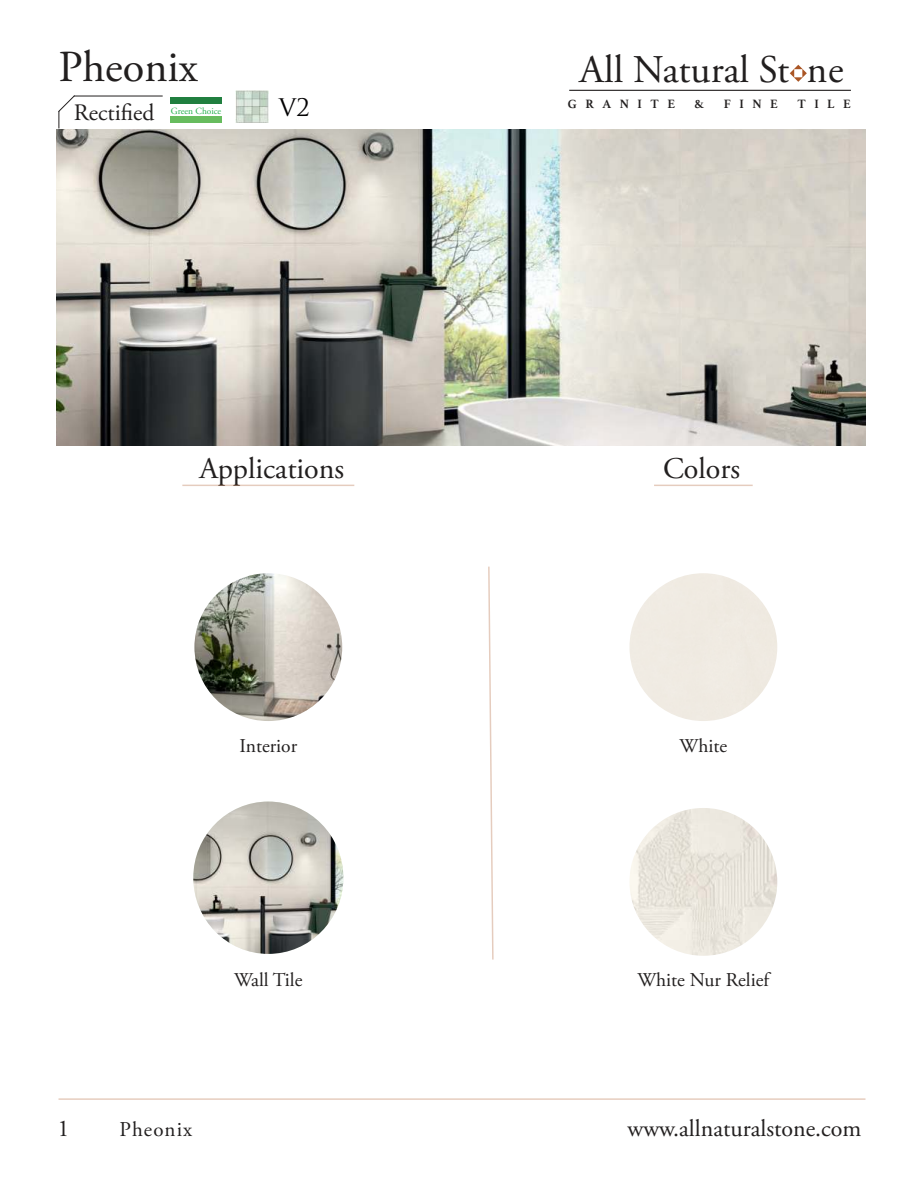
<style>
.page{position:relative;width:918px;height:1188px;background:#fff}
.page>*{position:absolute;margin:0;border:0;box-sizing:border-box;transform-origin:0 0}
.t1{font:44.25px "Adobe Garamond Pro";color:#221f1f}
.t2{font:39.15px "Adobe Garamond Pro";color:#221f1f}
.t3{font:30px "Adobe Garamond Pro";color:#221f1f}
.t4{font:24px "Adobe Garamond Pro";color:#221f1f}
.t5{font:23.55px "Adobe Garamond Pro";color:#221f1f}
.t6{font:23.55px "Trajan Pro 3";color:#020102}
.t7{font:21px "Adobe Garamond Pro";letter-spacing:.05em;color:#221f1f}
.t8{font:19.5px "Adobe Garamond Pro";color:#221f1f}
.t9{font:700 12.75px "Athelas";letter-spacing:.665em;color:#221f1f}
.t10{font:9.45px "Adobe Garamond Pro";color:#21af4a}
</style>
<div class="page">
<img style="left:629px;top:808px;width:148px;height:148px;border-radius:74px">
<img style="left:194px;top:573px;width:148px;height:148px;border-radius:74px">
<img style="left:193px;top:802px;width:150px;height:152px">
<svg style="left:488px;top:567px;width:6px;height:393px"></svg>
<hr style="left:182px;top:485px;width:172px;height:1px;background:#aa5625">
<hr style="left:58px;top:1098px;width:808px;height:2px;background:#aa5625">
<hr style="left:654px;top:485px;width:99px;height:1px;background:#aa5625">
<img style="left:57px;top:129px;width:808px;height:317px">
<hr style="left:569px;top:90px;width:282px;height:1px;background:#221f1f">
<svg style="left:790px;top:65px;width:17px;height:17px"></svg>
<svg style="left:58px;top:95px;width:18px;height:33px"></svg>
<hr style="left:74px;top:96px;width:89px;height:1px;background:#221f1f">
<div style="left:171px;top:116px;width:51px;height:7px;background:#67bc5e"></div>
<div style="left:171px;top:97px;width:51px;height:7px;background:#207f3f"></div>
<img style="left:236px;top:90px;width:32px;height:33px">
<h1 class="t1" style="left:58px;top:49px;width:141px">Pheonix</h1>
<p class="t5" style="left:74px;top:103px;width:82px">Rectified</p>
<p class="t6" style="left:279px;top:95px;width:32px">V2</p>
<p class="t10" style="left:171px;top:107px;width:52px">Green Choice</p>
<h2 class="t2" style="left:580px;top:54px;width:265px">All Natural St ne</h2>
<p class="t9" style="left:568px;top:97px;width:109px">GRANITE</p>
<p class="t9" style="left:695px;top:97px;width:11px">&amp;</p>
<p class="t9" style="left:724px;top:97px;width:56px">FINE</p>
<p class="t9" style="left:798px;top:97px;width:55px">TILE</p>
<h3 class="t3" style="left:199px;top:456px;width:146px">Applications</h3>
<h3 class="t3" style="left:663px;top:456px;width:79px">Colors</h3>
<p class="t8" style="left:239px;top:738px;width:59px">Interior</p>
<p class="t4" style="left:57px;top:1118px;width:13px">1</p>
<p class="t8" style="left:234px;top:972px;width:70px">Wall Tile</p>
<p class="t7" style="left:120px;top:1121px;width:74px">Pheonix</p>
<p class="t8" style="left:680px;top:738px;width:49px">White</p>
<p class="t8" style="left:638px;top:973px;width:133px">White Nur Relief</p>
<p class="t4" style="left:628px;top:1118px;width:235px">www.allnaturalstone.com</p>
</div>
